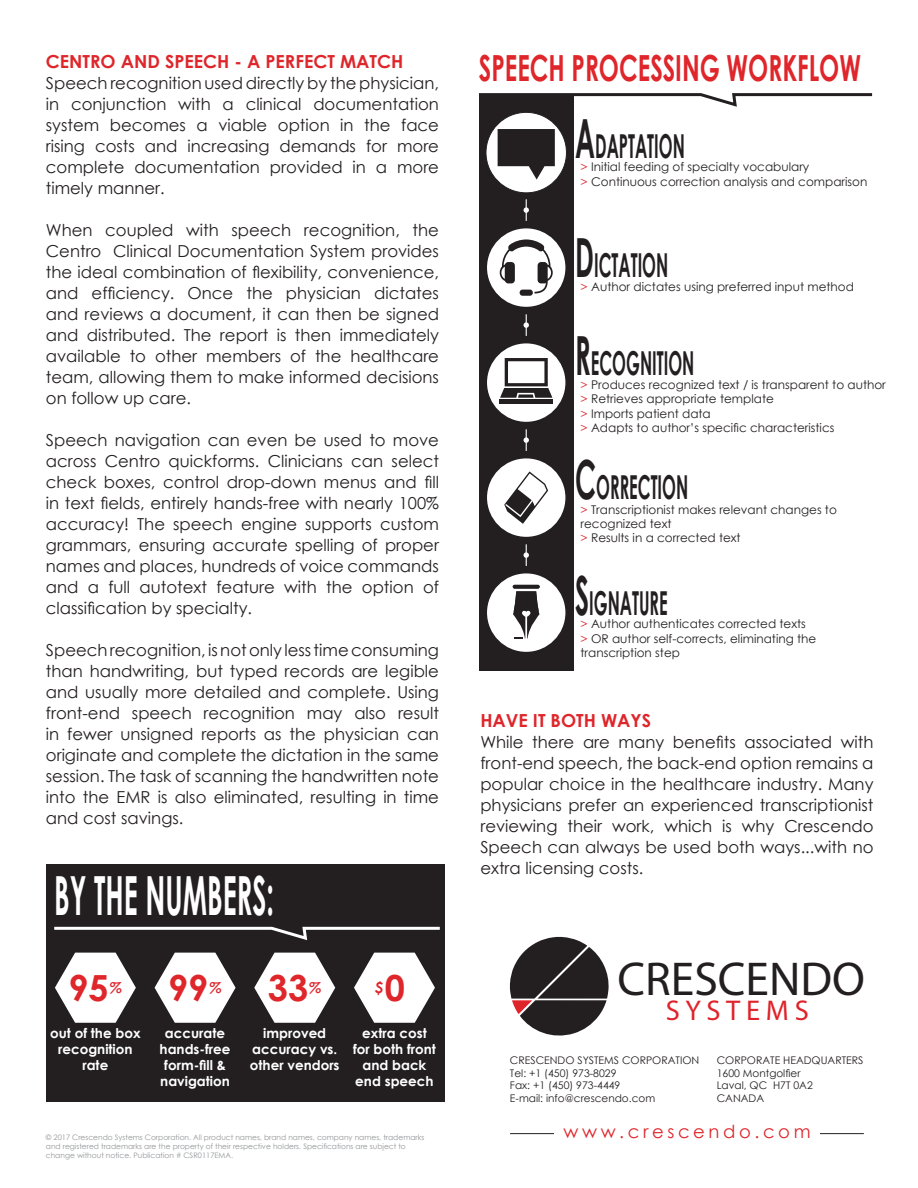
<style>
.page{position:relative;width:918px;height:1188px;background:#fff}
.page>*{position:absolute;margin:0;border:0;box-sizing:border-box;transform-origin:0 0}
.t1{font:700 54px "Century Gothic";color:#fff;scale:.5 1}
.t2{font:47.7px "Myriad Pro";color:#231f20}
.t3{font:700 36px "Century Gothic";color:#de262b;scale:.67 1}
.t4{font:700 36px "Century Gothic";color:#de262b}
.t5{font:700 33px "Century Gothic";color:#231f20;scale:.5 1}
.t6{font:28.65px "Myriad Pro";letter-spacing:.2em;color:#df232b}
.t7{font:700 18px "Century Gothic";color:#de262b}
.t8{font:18px "Century Gothic";letter-spacing:.2em;color:#de262b}
.t9{font:16.5px/21px "Century Gothic";color:#231f20;text-align:justify}
.t10{font:italic 700 15px "Century Gothic";color:#de262b}
.t11{font:700 13.5px/16.2px "Century Gothic";color:#fff;text-align:center}
.t12{font:12px/14.4px "Century Gothic";color:#231f20}
.t13{font:10.5px "Century Gothic";color:#231f20}
.t14{font:7.5px/9px "Century Gothic";color:#939598}
.s1{font-size:54px}
.s2{color:#de262b}
</style>
<div class="page">
<hr style="left:510px;top:1133px;width:354px;height:1px;background:#231f20">
<div style="left:479px;top:96px;width:94px;height:575px;background:#231f20"></div>
<svg style="left:510px;top:937px;width:99px;height:99px"></svg>
<div style="left:554px;top:1124px;width:266px;height:21px;background:#fff"></div>
<svg style="left:479px;top:93px;width:394px;height:16px"></svg>
<div style="left:486px;top:112px;width:80px;height:81px;background:#fff;border-radius:50%"></div>
<div style="left:486px;top:112px;width:81px;height:81px;border:1px solid #231f20;border-radius:50%"></div>
<svg style="left:498px;top:129px;width:57px;height:51px"></svg>
<div style="left:486px;top:228px;width:80px;height:80px;background:#fff;border-radius:50%"></div>
<div style="left:486px;top:227px;width:81px;height:81px;border:2px solid #231f20;border-radius:50%"></div>
<svg style="left:500px;top:239px;width:53px;height:55px"></svg>
<div style="left:520px;top:290px;width:13px;height:6px;background:#231f20;border-radius:3px"></div>
<div style="left:486px;top:343px;width:80px;height:80px;background:#fff;border-radius:50%"></div>
<div style="left:486px;top:342px;width:81px;height:81px;border:2px solid #231f20;border-radius:50%"></div>
<hr style="left:500px;top:399px;width:53px;height:4px;background:#231f20">
<svg style="left:500px;top:358px;width:52px;height:40px"></svg>
<div style="left:486px;top:573px;width:80px;height:80px;background:#fff;border-radius:50%"></div>
<div style="left:486px;top:572px;width:81px;height:81px;border:2px solid #231f20;border-radius:50%"></div>
<svg style="left:513px;top:585px;width:27px;height:53px"></svg>
<div style="left:486px;top:458px;width:80px;height:80px;background:#fff;border-radius:50%"></div>
<div style="left:486px;top:457px;width:81px;height:81px;border:2px solid #231f20;border-radius:50%"></div>
<svg style="left:504px;top:471px;width:44px;height:53px"></svg>
<div style="left:46px;top:864px;width:398px;height:238px;background:#231f20"></div>
<svg style="left:54px;top:926px;width:386px;height:14px"></svg>
<svg style="left:55px;top:953px;width:81px;height:70px"></svg>
<svg style="left:254px;top:953px;width:81px;height:70px"></svg>
<svg style="left:354px;top:953px;width:81px;height:70px"></svg>
<svg style="left:155px;top:953px;width:81px;height:70px"></svg>
<svg style="left:524px;top:199px;width:5px;height:22px"></svg>
<svg style="left:524px;top:314px;width:5px;height:22px"></svg>
<svg style="left:524px;top:429px;width:5px;height:22px"></svg>
<svg style="left:524px;top:544px;width:5px;height:22px"></svg>
<p class="t7" style="left:46px;top:47px;width:359px">CENTRO AND SPEECH - A PERFECT MATCH</p>
<p class="t9" style="left:46px;top:72px;width:395px">Speech recognition used directly by the physician, in conjunction with a clinical documentation system becomes a viable option in the face rising costs and increasing demands for more complete documentation provided in a more timely manner.</p>
<p class="t9" style="left:46px;top:219px;width:395px">When coupled with speech recognition, the Centro Clinical Documentation System provides the ideal combination of flexibility, convenience, and efficiency. Once the physician dictates and reviews a document, it can then be signed and distributed. The report is then immediately available to other members of the healthcare team, allowing them to make informed decisions on follow up care.</p>
<p class="t9" style="left:46px;top:429px;width:395px">Speech navigation can even be used to move across Centro quickforms. Clinicians can select check boxes, control drop-down menus and fill in text fields, entirely hands-free with nearly 100% accuracy! The speech engine supports custom grammars, ensuring accurate spelling of proper names and places, hundreds of voice commands and a full autotext feature with the option of classification by specialty.</p>
<p class="t9" style="left:46px;top:639px;width:395px">Speech recognition, is not only less time consuming than handwriting, but typed records are legible and usually more detailed and complete. Using front-end speech recognition may also result in fewer unsigned reports as the physician can originate and complete the dictation in the same session. The task of scanning the handwritten note into the EMR is also eliminated, resulting in time and cost savings.</p>
<p class="t1" style="left:54px;top:855px;width:441px">BY THE NUMBERS:</p>
<p class="t4" style="left:68px;top:961px;width:42px">95</p>
<p class="t10" style="left:109px;top:976px;width:14px">%</p>
<p class="t4" style="left:168px;top:961px;width:42px">99</p>
<p class="t10" style="left:209px;top:976px;width:14px">%</p>
<p class="t4" style="left:268px;top:961px;width:42px">33</p>
<p class="t10" style="left:309px;top:976px;width:14px">%</p>
<p class="t10" style="left:375px;top:976px;width:10px">$</p>
<p class="t4" style="left:385px;top:961px;width:22px">0</p>
<p class="t11" style="left:50px;top:1024px;width:92px">out of the box recognition rate</p>
<p class="t11" style="left:250px;top:1024px;width:91px">improved accuracy vs. other vendors</p>
<p class="t11" style="left:353px;top:1024px;width:84px">extra cost for both front and back end speech</p>
<p class="t11" style="left:160px;top:1024px;width:73px">accurate hands-free</p>
<p class="t11" style="left:160px;top:1057px;width:71px">form-fill &amp; navigation</p>
<p class="t14" style="left:46px;top:1132px;width:380px">© 2017 Crescendo Systems Corporation. All product names, brand names, company names, trademarks and registered trademarks are the property of their respective holders. Specifications are subject to change without notice. Publication # CSR0117EMA.</p>
<p class="t3" style="left:479px;top:41px;width:572px">SPEECH PROCESSING WORKFLOW</p>
<p class="t5" style="left:575px;top:121px;width:221px"><span class="s1">A</span>DAPTATION</p>
<p class="t12" style="left:580px;top:160px;width:230px"><span class="s2">&gt;</span> Initial feeding of specialty vocabulary</p>
<p class="t12" style="left:580px;top:174px;width:288px"><span class="s2">&gt;</span> Continuous correction analysis and comparison</p>
<p class="t5" style="left:575px;top:240px;width:188px"><span class="s1">D</span>ICTATION</p>
<p class="t12" style="left:581px;top:279px;width:275px"><span class="s2">&gt;</span> Author dictates using preferred input method</p>
<p class="t5" style="left:575px;top:338px;width:240px"><span class="s1">R</span>ECOGNITION</p>
<p class="t12" style="left:580px;top:377px;width:307px"><span class="s2">&gt;</span> Produces recognized text / is transparent to author</p>
<p class="t12" style="left:580px;top:392px;width:195px"><span class="s2">&gt;</span> Retrieves appropriate template</p>
<p class="t12" style="left:580px;top:406px;width:132px"><span class="s2">&gt;</span> Imports patient data</p>
<p class="t12" style="left:580px;top:420px;width:255px"><span class="s2">&gt;</span> Adapts to author’s specific characteristics</p>
<p class="t5" style="left:575px;top:462px;width:228px"><span class="s1">C</span>ORRECTION</p>
<p class="t12" style="left:581px;top:502px;width:258px"><span class="s2">&gt;</span> Transcriptionist makes relevant changes to recognized text</p>
<p class="t12" style="left:581px;top:531px;width:162px"><span class="s2">&gt;</span> Results in a corrected text</p>
<p class="t5" style="left:575px;top:578px;width:187px"><span class="s1">S</span>IGNATURE</p>
<p class="t12" style="left:580px;top:617px;width:227px"><span class="s2">&gt;</span> Author authenticates corrected texts</p>
<p class="t12" style="left:580px;top:631px;width:237px"><span class="s2">&gt;</span> OR author self-corrects, eliminating the transcription step</p>
<p class="t7" style="left:480px;top:706px;width:172px">HAVE IT BOTH WAYS</p>
<p class="t9" style="left:480px;top:731px;width:395px">While there are many benefits associated with front-end speech, the back-end option remains a popular choice in the healthcare industry. Many physicians prefer an experienced transcriptionist reviewing their work, which is why Crescendo Speech can always be used both ways...with no extra licensing costs.</p>
<p class="t2" style="left:618px;top:949px;width:249px">CRESCENDO</p>
<p class="t6" style="left:666px;top:993px;width:145px">SYSTEMS</p>
<p class="t13" style="left:717px;top:1053px;width:148px">CORPORATE HEADQUARTERS</p>
<p class="t13" style="left:717px;top:1065px;width:85px">1600 Montgolfier</p>
<p class="t13" style="left:717px;top:1078px;width:98px">Laval, QC H7T 0A2</p>
<p class="t13" style="left:717px;top:1091px;width:49px">CANADA</p>
<p class="t13" style="left:510px;top:1053px;width:191px">CRESCENDO SYSTEMS CORPORATION</p>
<p class="t13" style="left:510px;top:1065px;width:108px">Tel: +1 (450) 973-8029</p>
<p class="t13" style="left:510px;top:1078px;width:112px">Fax: +1 (450) 973-4449</p>
<p class="t13" style="left:510px;top:1091px;width:147px">E-mail: info@crescendo.com</p>
<p class="t8" style="left:564px;top:1119px;width:248px">www.crescendo.com</p>
</div>
